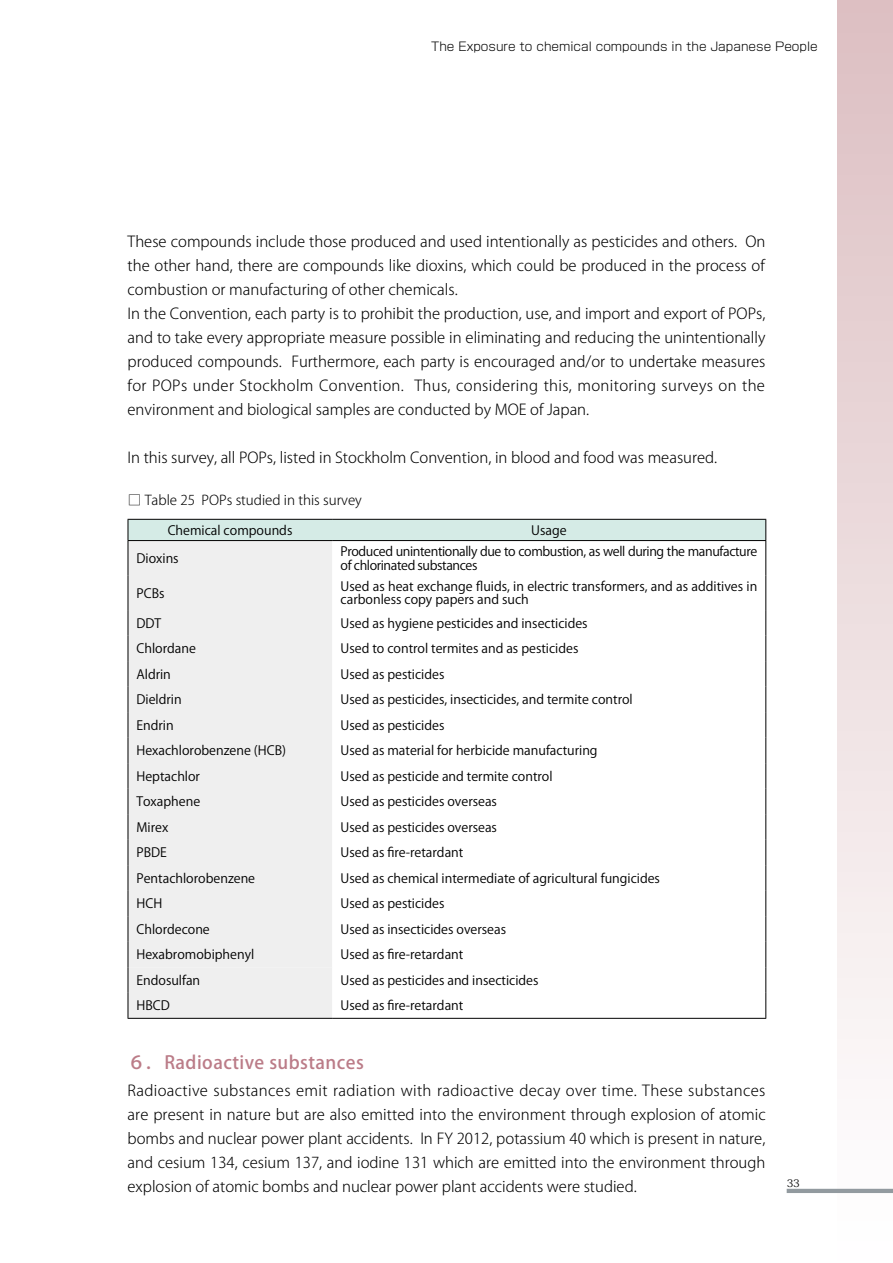
<style>
.page{position:relative;width:893px;height:1263px;background:#fff}
.page>*{position:absolute;margin:0;border:0;box-sizing:border-box;transform-origin:0 0}
.t1{font:500 18px "Koz Go Pro";letter-spacing:.025em;color:#bb7c88}
.t2{font:300 15px/24px "Koz Go Pro";color:#000}
.t3{font:300 13.5px "Koz Go Pro";color:#000}
.t4{font:12.75px/13.5px "Koz Go Pro";color:#000}
.t5{font:12.75px/13.5px "Koz Go Pro";letter-spacing:-.03em;color:#000}
.t6{font:300 12px "Shin Go Pro";color:#000}
.t7{font:10.5px "Koz Min Pro";color:#000}
</style>
<div class="page">
<div style="left:838px;top:0;width:55px;height:1263px;background:linear-gradient(to bottom,#ddbfc2,#fff)"></div>
<div style="left:129px;top:541px;width:203px;height:69px;background:#efefef"></div>
<div style="left:128px;top:519px;width:638px;height:21px;background:#d5ebe6"></div>
<hr style="left:128px;top:540px;width:204px;height:1px;background:#000">
<hr style="left:128px;top:541px;width:1px;height:34px;background:#000">
<hr style="left:332px;top:540px;width:434px;height:1px;background:#000">
<hr style="left:765px;top:541px;width:1px;height:34px;background:#000">
<hr style="left:128px;top:575px;width:1px;height:35px;background:#000">
<hr style="left:765px;top:575px;width:1px;height:35px;background:#000">
<hr style="left:128px;top:1018px;width:204px;height:1px;background:#000">
<hr style="left:332px;top:1018px;width:434px;height:1px;background:#000">
<div style="left:128px;top:610px;width:204px;height:408px;background:#efefef"></div>
<svg style="left:765px;top:610px;width:1px;height:408px"></svg>
<hr style="left:787px;top:1189px;width:106px;height:4px;background:#929a9f">
<p class="t6" style="left:431px;top:37px;width:388px">The Exposure to chemical compounds in the Japanese People</p>
<p class="t2" style="left:128px;top:230px;width:639px">These compounds include those produced and used intentionally as pesticides and others. On the other hand, there are compounds like dioxins, which could be produced in the process of combustion or manufacturing of other chemicals. 　<br>In the Convention, each party is to prohibit the production, use, and import and export of POPs, and to take every appropriate measure possible in eliminating and reducing the unintentionally produced compounds. Furthermore, each party is encouraged and/or to undertake measures for POPs under Stockholm Convention. Thus, considering this, monitoring surveys on the environment and biological samples are conducted by MOE of Japan.</p>
<p class="t2" style="left:128px;top:446px;width:591px">In this survey, all POPs, listed in Stockholm Convention, in blood and food was measured.</p>
<p class="t3" style="left:128px;top:491px;width:235px">□ Table 25 POPs studied in this survey</p>
<p class="t4" style="left:168px;top:524px;width:126px">Chemical compounds</p>
<p class="t4" style="left:531px;top:524px;width:37px">Usage</p>
<p class="t4" style="left:136px;top:552px;width:44px">Dioxins</p>
<p class="t5" style="left:341px;top:545px;width:418px">Produced unintentionally due to combustion, as well during the manufacture of chlorinated substances</p>
<p class="t4" style="left:136px;top:586px;width:29px">PCBs</p>
<p class="t4" style="left:341px;top:580px;width:418px">Used as heat exchange fluids, in electric transformers, and as additives in carbonless copy papers and such</p>
<p class="t4" style="left:136px;top:617px;width:26px">DDT</p>
<p class="t4" style="left:341px;top:617px;width:249px">Used as hygiene pesticides and insecticides</p>
<p class="t4" style="left:136px;top:642px;width:61px">Chlordane</p>
<p class="t4" style="left:341px;top:642px;width:239px">Used to control termites and as pesticides</p>
<p class="t4" style="left:136px;top:668px;width:36px">Aldrin</p>
<p class="t4" style="left:341px;top:668px;width:105px">Used as pesticides</p>
<p class="t4" style="left:136px;top:693px;width:47px">Dieldrin</p>
<p class="t4" style="left:341px;top:693px;width:294px">Used as pesticides, insecticides, and termite control</p>
<p class="t4" style="left:136px;top:719px;width:39px">Endrin</p>
<p class="t4" style="left:341px;top:719px;width:105px">Used as pesticides</p>
<p class="t4" style="left:136px;top:744px;width:151px">Hexachlorobenzene (HCB)</p>
<p class="t4" style="left:341px;top:744px;width:259px">Used as material for herbicide manufacturing</p>
<p class="t4" style="left:136px;top:770px;width:65px">Heptachlor</p>
<p class="t4" style="left:341px;top:770px;width:213px">Used as pesticide and termite control</p>
<p class="t4" style="left:136px;top:795px;width:65px">Toxaphene</p>
<p class="t4" style="left:341px;top:795px;width:158px">Used as pesticides overseas</p>
<p class="t4" style="left:136px;top:821px;width:33px">Mirex</p>
<p class="t4" style="left:341px;top:821px;width:158px">Used as pesticides overseas</p>
<p class="t4" style="left:136px;top:846px;width:32px">PBDE</p>
<p class="t4" style="left:341px;top:846px;width:124px">Used as fire-retardant</p>
<p class="t4" style="left:136px;top:872px;width:120px">Pentachlorobenzene</p>
<p class="t4" style="left:341px;top:872px;width:321px">Used as chemical intermediate of agricultural fungicides</p>
<p class="t4" style="left:136px;top:897px;width:27px">HCH</p>
<p class="t4" style="left:341px;top:897px;width:105px">Used as pesticides</p>
<p class="t4" style="left:136px;top:923px;width:75px">Chlordecone</p>
<p class="t4" style="left:341px;top:923px;width:167px">Used as insecticides overseas</p>
<p class="t4" style="left:136px;top:948px;width:119px">Hexabromobiphenyl</p>
<p class="t4" style="left:341px;top:948px;width:124px">Used as fire-retardant</p>
<p class="t4" style="left:136px;top:974px;width:65px">Endosulfan</p>
<p class="t4" style="left:341px;top:974px;width:199px">Used as pesticides and insecticides</p>
<p class="t4" style="left:136px;top:999px;width:35px">HBCD</p>
<p class="t4" style="left:341px;top:999px;width:124px">Used as fire-retardant</p>
<p class="t1" style="left:128px;top:1051px;width:238px">６．Radioactive substances</p>
<p class="t2" style="left:128px;top:1079px;width:640px;text-align:justify">Radioactive substances emit radiation with radioactive decay over time. These substances are present in nature but are also emitted into the environment through explosion of atomic bombs and nuclear power plant accidents. In FY 2012, potassium 40 which is present in nature, and cesium 134, cesium 137, and iodine 131 which are emitted into the environment through explosion of atomic bombs and nuclear power plant accidents were studied.</p>
<p class="t7" style="left:787px;top:1176px;width:15px">33</p>
</div>
